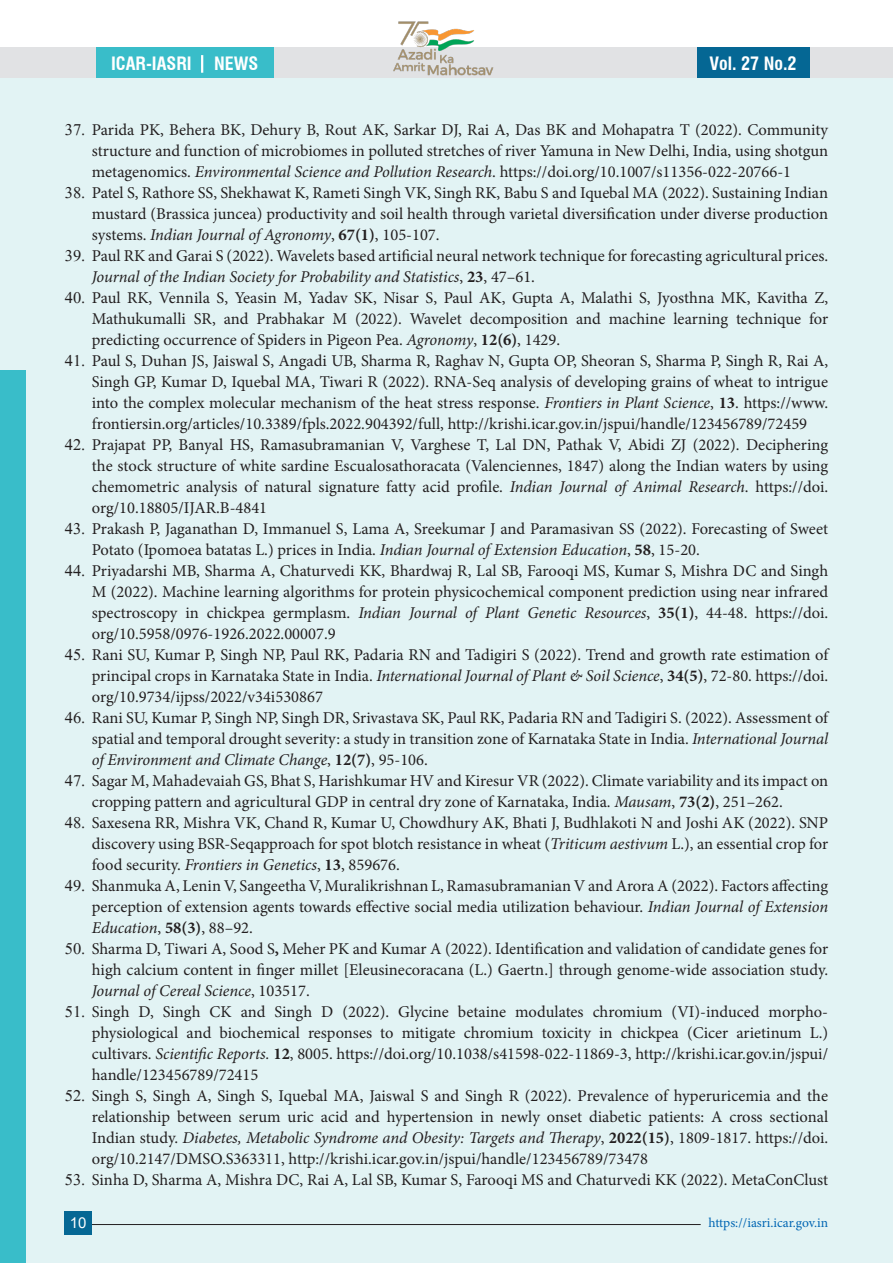
<style>
.page{position:relative;width:893px;height:1263px;background:#fff}
.page>*{position:absolute;margin:0;border:0;box-sizing:border-box;transform-origin:0 0}
.t1{font:700 condensed 18px "Swiss 721 BT";color:#fff}
.t2{font:16.5px/21px "Minion Pro";color:#231f20;text-align:justify}
.t3{font:15px "Arial";color:#fff}
.t4{font:13.5px "Minion Pro";color:#0166b3}
.s1{font-style:italic}
.s2{font-weight:700}
</style>
<div class="page">
<div style="left:0;top:75px;width:893px;height:1188px;background:#e2f3f4"></div>
<hr style="left:84px;top:1224px;width:617px;height:1px;background:#231f20">
<div style="left:64px;top:1210px;width:28px;height:24px;background:#056794"></div>
<div style="left:0;top:47px;width:893px;height:31px;background:#e1e2e4"></div>
<div style="left:96px;top:47px;width:177px;height:31px;background:#39bdc9"></div>
<svg style="left:201px;top:55px;width:2px;height:18px"></svg>
<div style="left:697px;top:47px;width:113px;height:30px;background:#056794"></div>
<div style="left:0;top:370px;width:26px;height:893px;background:#39bdc9"></div>
<img style="left:393px;top:21px;width:101px;height:55px">
<p class="t1" style="left:111px;top:53px;width:149px">ICAR-IASRI NEWS</p>
<p class="t1" style="left:709px;top:53px;width:89px">Vol. 27 No.2</p>
<p class="t2" style="left:92px;top:120px;width:738px;text-indent:-27px">✓ Parida PK, Behera BK, Dehury B, Rout AK, Sarkar DJ, Rai A, Das BK and Mohapatra T (2022). Community structure and function of microbiomes in polluted stretches of river Yamuna in New Delhi, India, using shotgun metagenomics. <span class="s1">Environmental Science and Pollution Research</span>. https://doi.org/10.1007/s11356-022-20766-1</p>
<p class="t2" style="left:92px;top:183px;width:738px;text-indent:-27px">✓ Patel S, Rathore SS, Shekhawat K, Rameti Singh VK, Singh RK, Babu S and Iquebal MA (2022). Sustaining Indian mustard (Brassica juncea) productivity and soil health through varietal diversification under diverse production systems. <span class="s1">Indian Journal of Agronomy</span>, <span class="s2">67(1)</span>, 105-107.</p>
<p class="t2" style="left:92px;top:246px;width:738px;text-indent:-27px">✓ Paul RK and Garai S (2022). Wavelets based artificial neural network technique for forecasting agricultural prices.<br><span class="s1">Journal of the Indian Society for Probability and Statistics</span>, <span class="s2">23</span>, 47–61.</p>
<p class="t2" style="left:92px;top:288px;width:738px;text-indent:-27px">✔ Paul RK, Vennila S, Yeasin M, Yadav SK, Nisar S, Paul AK, Gupta A, Malathi S, Jyosthna MK, Kavitha Z, Mathukumalli SR, and Prabhakar M (2022). Wavelet decomposition and machine learning technique for predicting occurrence of Spiders in Pigeon Pea. <span class="s1">Agronomy</span>, <span class="s2">12(6)</span>, 1429.</p>
<p class="t2" style="left:92px;top:351px;width:738px;text-indent:-27px">✔ Paul S, Duhan JS, Jaiswal S, Angadi UB, Sharma R, Raghav N, Gupta OP, Sheoran S, Sharma P, Singh R, Rai A, Singh GP, Kumar D, Iquebal MA, Tiwari R (2022). RNA-Seq analysis of developing grains of wheat to intrigue into the complex molecular mechanism of the heat stress response. <span class="s1">Frontiers in Plant Science</span>, <span class="s2">13</span>. https://www. frontiersin.org/articles/10.3389/fpls.2022.904392/full, http://krishi.icar.gov.in/jspui/handle/123456789/72459</p>
<p class="t2" style="left:92px;top:435px;width:738px;text-indent:-27px">✔ Prajapat PP, Banyal HS, Ramasubramanian V, Varghese T, Lal DN, Pathak V, Abidi ZJ (2022). Deciphering the stock structure of white sardine Escualosathoracata (Valenciennes, 1847) along the Indian waters by using chemometric analysis of natural signature fatty acid profile. <span class="s1">Indian Journal of Animal Research</span>. https://doi. org/10.18805/IJAR.B-4841</p>
<p class="t2" style="left:92px;top:519px;width:738px;text-indent:-27px">✔✓ Prakash P, Jaganathan D, Immanuel S, Lama A, Sreekumar J and Paramasivan SS (2022). Forecasting of Sweet<br>Potato (Ipomoea batatas L.) prices in India. <span class="s1">Indian Journal of Extension Education</span>, <span class="s2">58</span>, 15-20.</p>
<p class="t2" style="left:92px;top:561px;width:738px;text-indent:-27px">✔✔ Priyadarshi MB, Sharma A, Chaturvedi KK, Bhardwaj R, Lal SB, Farooqi MS, Kumar S, Mishra DC and Singh M (2022). Machine learning algorithms for protein physicochemical component prediction using near infrared spectroscopy in chickpea germplasm. <span class="s1">Indian Journal of Plant Genetic Resources</span>, <span class="s2">35(1)</span>, 44-48. https://doi. org/10.5958/0976-1926.2022.00007.9</p>
<p class="t2" style="left:92px;top:645px;width:738px;text-indent:-27px">✔ Rani SU, Kumar P, Singh NP, Paul RK, Padaria RN and Tadigiri S (2022). Trend and growth rate estimation of principal crops in Karnataka State in India. <span class="s1">International Journal of Plant &amp; Soil Science</span>, <span class="s2">34(5)</span>, 72-80. https://doi. org/10.9734/ijpss/2022/v34i530867</p>
<p class="t2" style="left:92px;top:708px;width:738px;text-indent:-27px">✔ Rani SU, Kumar P, Singh NP, Singh DR, Srivastava SK, Paul RK, Padaria RN and Tadigiri S. (2022). Assessment of spatial and temporal drought severity: a study in transition zone of Karnataka State in India. <span class="s1">International Journal of Environment and Climate Change</span>, <span class="s2">12(7)</span>, 95-106.</p>
<p class="t2" style="left:92px;top:771px;width:738px;text-indent:-27px">✔ Sagar M, Mahadevaiah GS, Bhat S, Harishkumar HV and Kiresur VR (2022). Climate variability and its impact on cropping pattern and agricultural GDP in central dry zone of Karnataka, India. <span class="s1">Mausam</span>, <span class="s2">73(2)</span>, 251–262.</p>
<p class="t2" style="left:92px;top:813px;width:738px;text-indent:-27px">✔ Saxesena RR, Mishra VK, Chand R, Kumar U, Chowdhury AK, Bhati J, Budhlakoti N and Joshi AK (2022). SNP discovery using BSR-Seqapproach for spot blotch resistance in wheat (<span class="s1">Triticum aestivum</span> L.), an essential crop for food security. <span class="s1">Frontiers in Genetics</span>, <span class="s2">13</span>, 859676.</p>
<p class="t2" style="left:92px;top:876px;width:738px;text-indent:-27px">✔ Shanmuka A, Lenin V, Sangeetha V, Muralikrishnan L, Ramasubramanian V and Arora A (2022). Factors affecting perception of extension agents towards effective social media utilization behaviour. <span class="s1">Indian Journal of Extension Education</span>, <span class="s2">58(3)</span>, 88–92.</p>
<p class="t2" style="left:92px;top:939px;width:738px">Sharma D, Tiwari A, Sood S<span class="s2">,</span> Meher PK and Kumar A (2022). Identification and validation of candidate genes for high calcium content in finger millet [Eleusinecoracana (L.) Gaertn.] through genome-wide association study.<br><span class="s1">Journal of Cereal Science</span>, 103517.</p>
<p class="t2" style="left:92px;top:1002px;width:738px">Singh D, Singh CK and Singh D (2022). Glycine betaine modulates chromium (VI)-induced morpho&shy;physiological and biochemical responses to mitigate chromium toxicity in chickpea (Cicer arietinum L.) cultivars. <span class="s1">Scientific Reports.</span> <span class="s2">12</span>, 8005. https://doi.org/10.1038/s41598-022-11869-3, http://krishi.icar.gov.in/jspui/ handle/123456789/72415</p>
<p class="t2" style="left:92px;top:1086px;width:738px">Singh S, Singh A, Singh S, Iquebal MA, Jaiswal S and Singh R (2022). Prevalence of hyperuricemia and the relationship between serum uric acid and hypertension in newly onset diabetic patients: A cross sectional Indian study. <span class="s1">Diabetes, Metabolic Syndrome and Obesity: Targets and Therapy</span>, <span class="s2">2022(15)</span>, 1809-1817. https://doi. org/10.2147/DMSO.S363311, http://krishi.icar.gov.in/jspui/handle/123456789/73478</p>
<p class="t2" style="left:73px;top:1170px;width:757px">✓ Sinha D, Sharma A, Mishra DC, Rai A, Lal SB, Kumar S, Farooqi MS and Chaturvedi KK (2022). MetaConClust</p>
<p class="t3" style="left:70px;top:1212px;width:18px">10</p>
<p class="t4" style="left:708px;top:1213px;width:121px">https://iasri.icar.gov.in</p>
</div>
